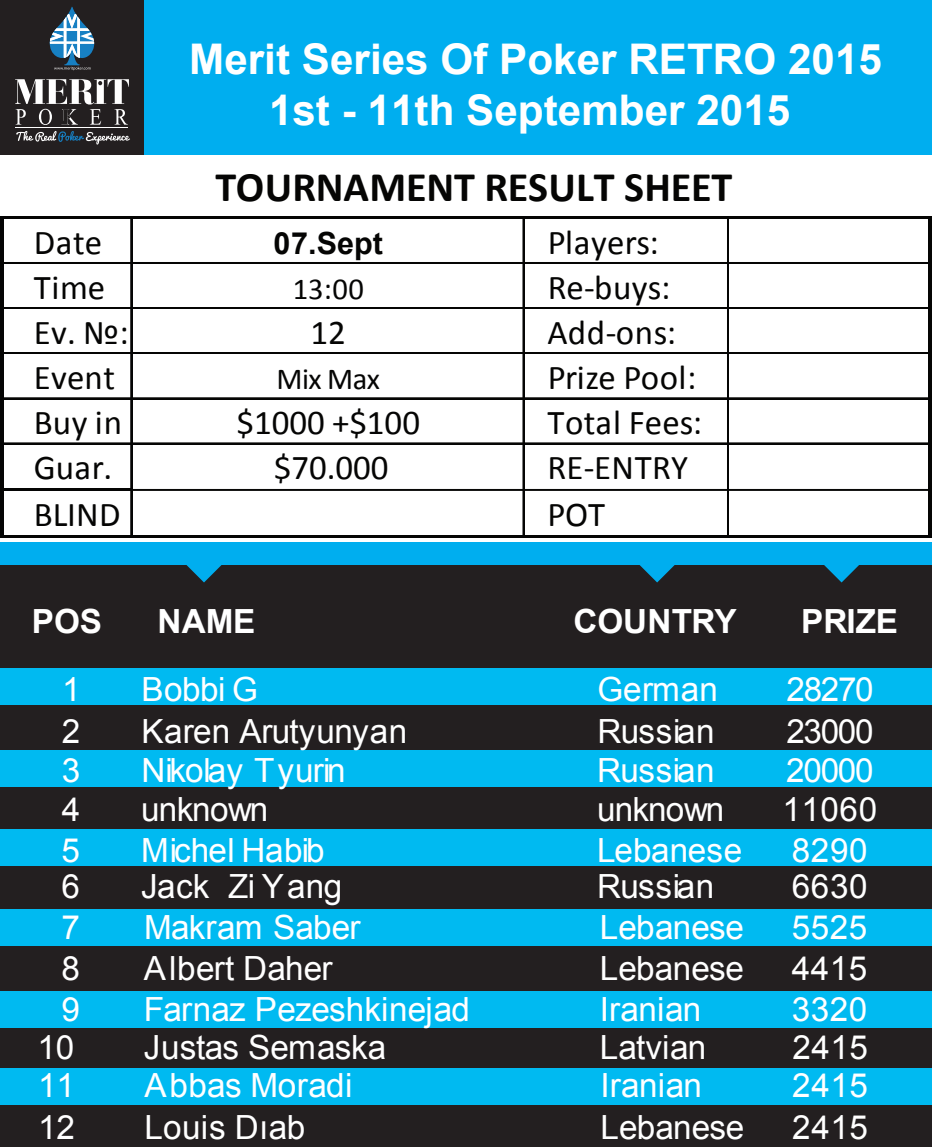
<style>
.page{position:relative;width:932px;height:1147px;background:#fff}
.page>*{position:absolute;margin:0;border:0;box-sizing:border-box;transform-origin:0 0}
.t1{font:700 42.3px/50.7px "Arial";color:#fff;text-align:center}
.t2{font:700 42.3px "Calibri";letter-spacing:-.005em;color:#050504}
.t3{font:34.8px "Calibri";letter-spacing:.005em;color:#050504}
.t4{font:34.8px "Calibri";letter-spacing:-.015em;color:#050504}
.t5{font:33.3px "Arial";color:#fff}
.t6{font:33.3px "Arial";letter-spacing:-.025em;color:#fff}
.t7{font:700 33.3px "Arial";letter-spacing:-.005em;color:#fff}
.t8{font:33.3px "Arial";letter-spacing:-.02em;color:#fff}
.t9{font:30.6px "Calibri";letter-spacing:-.02em;color:#050504}
.t10{font:700 30.6px "Arial";color:#050504}
</style>
<div class="page">
<div style="left:0;top:542px;width:932px;height:24px;background:#00aeef"></div>
<div style="left:0;top:0;width:932px;height:155px;background:#00aeef"></div>
<div style="left:0;top:0;width:144px;height:155px;background:#231f20"></div>
<div style="left:0;top:565px;width:932px;height:582px;background:#231f20"></div>
<div style="left:0;top:668px;width:932px;height:37px;background:#00baf1"></div>
<div style="left:0;top:750px;width:932px;height:37px;background:#00baf1"></div>
<div style="left:0;top:829px;width:932px;height:37px;background:#00baf1"></div>
<div style="left:0;top:908px;width:932px;height:37px;background:#00baf1"></div>
<div style="left:0;top:991px;width:932px;height:37px;background:#00baf1"></div>
<div style="left:0;top:1067px;width:932px;height:37px;background:#00baf1"></div>
<svg style="left:186px;top:565px;width:36px;height:17px"></svg>
<svg style="left:824px;top:565px;width:35px;height:17px"></svg>
<svg style="left:639px;top:565px;width:36px;height:17px"></svg>
<svg style="left:49px;top:7px;width:46px;height:63px"></svg>
<svg style="left:16px;top:131px;width:114px;height:14px"></svg>
<hr style="left:16px;top:127px;width:112px;height:1px;background:#fff">
<svg style="left:15px;top:79px;width:114px;height:46px"></svg>
<hr style="left:3px;top:216px;width:929px;height:3px;background:#050504">
<hr style="left:3px;top:262px;width:925px;height:2px;background:#050504">
<hr style="left:3px;top:307px;width:925px;height:2px;background:#050504">
<hr style="left:3px;top:352px;width:925px;height:1px;background:#050504">
<hr style="left:3px;top:353px;width:925px;height:1px;background:#050504">
<hr style="left:3px;top:397px;width:925px;height:1px;background:#050504">
<hr style="left:3px;top:398px;width:925px;height:1px;background:#050504">
<hr style="left:3px;top:442px;width:925px;height:1px;background:#050504">
<hr style="left:3px;top:443px;width:925px;height:1px;background:#050504">
<hr style="left:3px;top:488px;width:129px;height:3px;background:#050504">
<hr style="left:130px;top:219px;width:1px;height:269px;background:#050504">
<hr style="left:131px;top:219px;width:1px;height:269px;background:#050504">
<hr style="left:132px;top:489px;width:796px;height:2px;background:#050504">
<hr style="left:0;top:216px;width:3px;height:321px;background:#050504">
<hr style="left:130px;top:491px;width:1px;height:43px;background:#050504">
<hr style="left:131px;top:491px;width:1px;height:43px;background:#050504">
<hr style="left:522px;top:219px;width:1px;height:315px;background:#050504">
<hr style="left:523px;top:219px;width:2px;height:315px;background:#050504">
<hr style="left:727px;top:219px;width:2px;height:315px;background:#050504">
<hr style="left:3px;top:534px;width:929px;height:3px;background:#050504">
<hr style="left:928px;top:219px;width:4px;height:318px;background:#050504">
<p class="t1" style="left:189px;top:35px;width:694px">Merit Series Of Poker RETRO 2015<br>1st - 11th September 2015</p>
<p class="t2" style="left:215px;top:160px;width:518px">TOURNAMENT RESULT SHEET</p>
<p class="t3" style="left:34px;top:220px;width:70px">Date</p>
<p class="t10" style="left:274px;top:223px;width:111px">07.Sept</p>
<p class="t3" style="left:548px;top:220px;width:113px">Players:</p>
<p class="t3" style="left:34px;top:265px;width:73px">Time</p>
<p class="t9" style="left:293px;top:269px;width:73px">13:00</p>
<p class="t3" style="left:548px;top:265px;width:124px">Re-buys:</p>
<p class="t3" style="left:34px;top:310px;width:97px">Ev. №:</p>
<p class="t3" style="left:311px;top:310px;width:37px">12</p>
<p class="t3" style="left:547px;top:310px;width:130px">Add-ons:</p>
<p class="t3" style="left:34px;top:355px;width:83px">Event</p>
<p class="t9" style="left:277px;top:359px;width:105px">Mix Max</p>
<p class="t4" style="left:548px;top:355px;width:150px">Prize Pool:</p>
<p class="t3" style="left:34px;top:401px;width:90px">Buy in</p>
<p class="t3" style="left:236px;top:401px;width:185px">$1000 +$100</p>
<p class="t3" style="left:547px;top:401px;width:156px">Total Fees:</p>
<p class="t3" style="left:34px;top:446px;width:80px">Guar.</p>
<p class="t3" style="left:274px;top:446px;width:116px">$70.000</p>
<p class="t3" style="left:547px;top:446px;width:142px">RE-ENTRY</p>
<p class="t3" style="left:34px;top:492px;width:88px">BLIND</p>
<p class="t3" style="left:547px;top:492px;width:59px">POT</p>
<p class="t7" style="left:32px;top:599px;width:72px">POS</p>
<p class="t7" style="left:157px;top:599px;width:99px">NAME</p>
<p class="t7" style="left:573px;top:599px;width:165px">COUNTRY</p>
<p class="t7" style="left:801px;top:599px;width:98px">PRIZE</p>
<p class="t5" style="left:62px;top:668px;width:20px">1</p>
<p class="t5" style="left:141px;top:668px;width:118px">Bobbi G</p>
<p class="t5" style="left:597px;top:668px;width:122px">German</p>
<p class="t5" style="left:786px;top:668px;width:89px">28270</p>
<p class="t5" style="left:62px;top:710px;width:20px">2</p>
<p class="t5" style="left:141px;top:710px;width:267px">Karen Arutyunyan</p>
<p class="t5" style="left:597px;top:710px;width:119px">Russian</p>
<p class="t5" style="left:786px;top:710px;width:89px">23000</p>
<p class="t5" style="left:62px;top:749px;width:20px">3</p>
<p class="t6" style="left:141px;top:749px;width:206px">Nikolay Tyurin</p>
<p class="t5" style="left:597px;top:749px;width:119px">Russian</p>
<p class="t5" style="left:786px;top:749px;width:89px">20000</p>
<p class="t5" style="left:62px;top:787px;width:20px">4</p>
<p class="t6" style="left:141px;top:787px;width:129px">unknown</p>
<p class="t6" style="left:597px;top:787px;width:129px">unknown</p>
<p class="t5" style="left:782px;top:787px;width:96px">11060</p>
<p class="t5" style="left:62px;top:828px;width:20px">5</p>
<p class="t5" style="left:141px;top:828px;width:185px">Michel Habib</p>
<p class="t5" style="left:597px;top:828px;width:147px">Lebanese</p>
<p class="t5" style="left:792px;top:828px;width:77px">8290</p>
<p class="t5" style="left:62px;top:864px;width:20px">6</p>
<p class="t5" style="left:141px;top:864px;width:203px">Jack Zi Yang</p>
<p class="t5" style="left:597px;top:864px;width:119px">Russian</p>
<p class="t5" style="left:792px;top:864px;width:77px">6630</p>
<p class="t5" style="left:62px;top:905px;width:20px">7</p>
<p class="t8" style="left:144px;top:905px;width:218px">Makram Saber</p>
<p class="t5" style="left:600px;top:905px;width:145px">Lebanese</p>
<p class="t5" style="left:792px;top:905px;width:77px">5525</p>
<p class="t5" style="left:61px;top:947px;width:20px">8</p>
<p class="t5" style="left:144px;top:947px;width:190px">Albert Daher</p>
<p class="t5" style="left:600px;top:947px;width:145px">Lebanese</p>
<p class="t5" style="left:792px;top:947px;width:77px">4415</p>
<p class="t5" style="left:61px;top:987px;width:20px">9</p>
<p class="t5" style="left:144px;top:987px;width:328px">Farnaz Pezeshkinejad</p>
<p class="t5" style="left:600px;top:987px;width:103px">Iranian</p>
<p class="t5" style="left:791px;top:987px;width:77px">3320</p>
<p class="t5" style="left:37px;top:1025px;width:38px">10</p>
<p class="t5" style="left:144px;top:1025px;width:244px">Justas Semaska</p>
<p class="t5" style="left:600px;top:1025px;width:108px">Latvian</p>
<p class="t5" style="left:792px;top:1025px;width:77px">2415</p>
<p class="t5" style="left:38px;top:1064px;width:38px">11</p>
<p class="t5" style="left:144px;top:1064px;width:209px">Abbas Moradi</p>
<p class="t5" style="left:600px;top:1064px;width:103px">Iranian</p>
<p class="t5" style="left:792px;top:1064px;width:77px">2415</p>
<p class="t5" style="left:38px;top:1105px;width:38px">12</p>
<p class="t5" style="left:144px;top:1105px;width:162px">Louis Dıab</p>
<p class="t5" style="left:600px;top:1105px;width:145px">Lebanese</p>
<p class="t5" style="left:792px;top:1105px;width:77px">2415</p>
</div>
